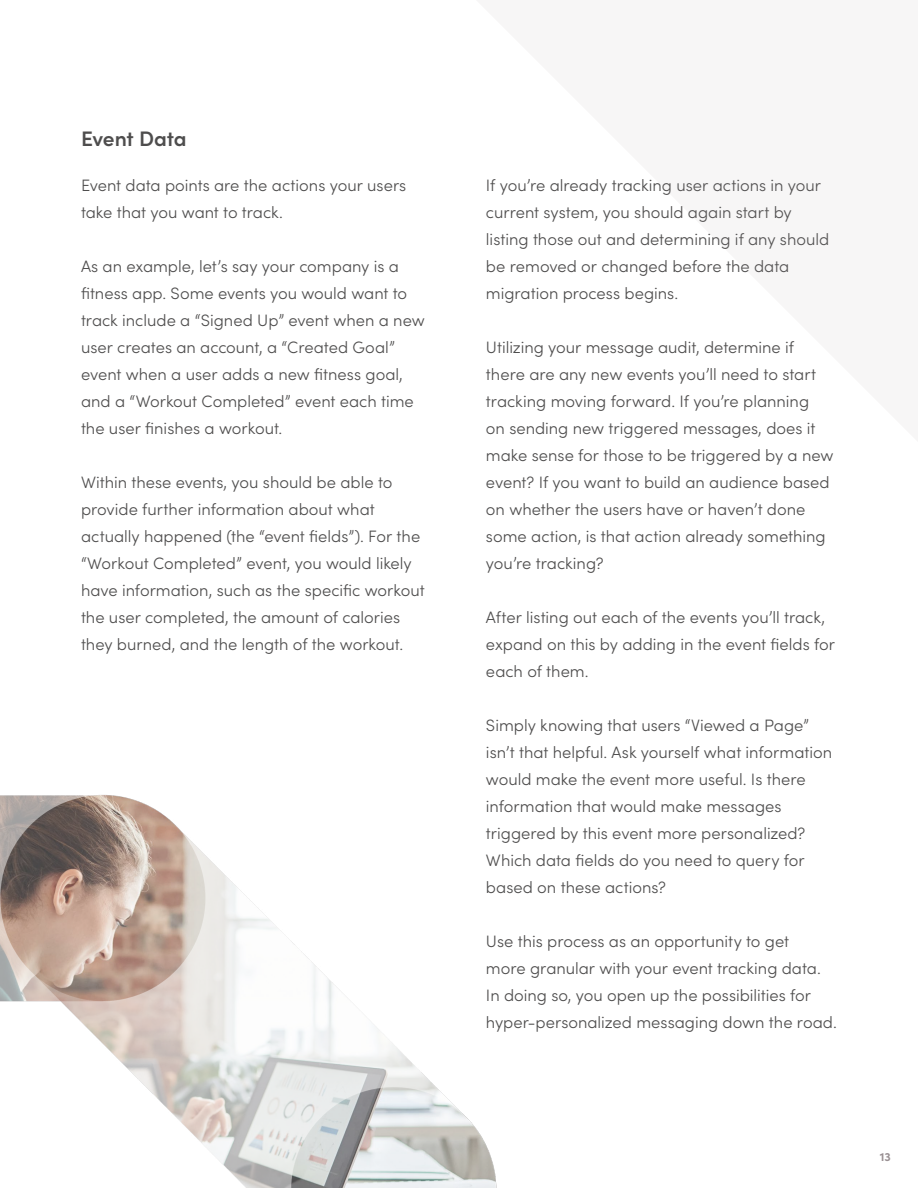
<style>
.page{position:relative;width:918px;height:1188px;background:#fff}
.page>*{position:absolute;margin:0;border:0;box-sizing:border-box;transform-origin:0 0}
.t1{font:600 21px "Sofia Pro";letter-spacing:-.005em;color:#4e4d4d}
.t2{font:300 16.5px/27px "Sofia Pro";color:#4e4d4d}
.t3{font:700 12px "Sofia Pro";color:#999093}
</style>
<div class="page">
<img style="left:0;top:795px;width:497px;height:393px">
<p class="t1" style="left:81px;top:122px;width:107px">Event Data</p>
<p class="t2" style="left:81px;top:171px;width:327px">Event data points are the actions your users take that you want to track.</p>
<p class="t2" style="left:81px;top:252px;width:345px">As an example, let’s say your company is a fitness app. Some events you would want to track include a “Signed Up” event when a new user creates an account, a “Created Goal” event when a user adds a new fitness goal, and a “Workout Completed” event each time the user finishes a workout.</p>
<p class="t2" style="left:81px;top:468px;width:345px">Within these events, you should be able to provide further information about what actually happened (the “event fields”). For the “Workout Completed” event, you would likely have information, such as the specific workout the user completed, the amount of calories they burned, and the length of the workout.</p>
<p class="t2" style="left:486px;top:171px;width:345px">If you’re already tracking user actions in your current system, you should again start by listing those out and determining if any should be removed or changed before the data migration process begins.</p>
<p class="t2" style="left:486px;top:333px;width:349px">Utilizing your message audit, determine if there are any new events you’ll need to start tracking moving forward. If you’re planning<br>on sending new triggered messages, does it make sense for those to be triggered by a new event? If you want to build an audience based on whether the users have or haven’t done some action, is that action already something you’re tracking?</p>
<p class="t2" style="left:486px;top:603px;width:351px">After listing out each of the events you’ll track, expand on this by adding in the event fields for each of them.</p>
<p class="t2" style="left:486px;top:711px;width:348px">Simply knowing that users “Viewed a Page” isn’t that helpful. Ask yourself what information would make the event more useful. Is there information that would make messages triggered by this event more personalized?<br>Which data fields do you need to query for based on these actions?</p>
<p class="t2" style="left:486px;top:927px;width:352px">Use this process as an opportunity to get<br>more granular with your event tracking data.<br>In doing so, you open up the possibilities for hyper-personalized messaging down the road.</p>
<p class="t3" style="left:880px;top:1148px;width:13px">13</p>
</div>
